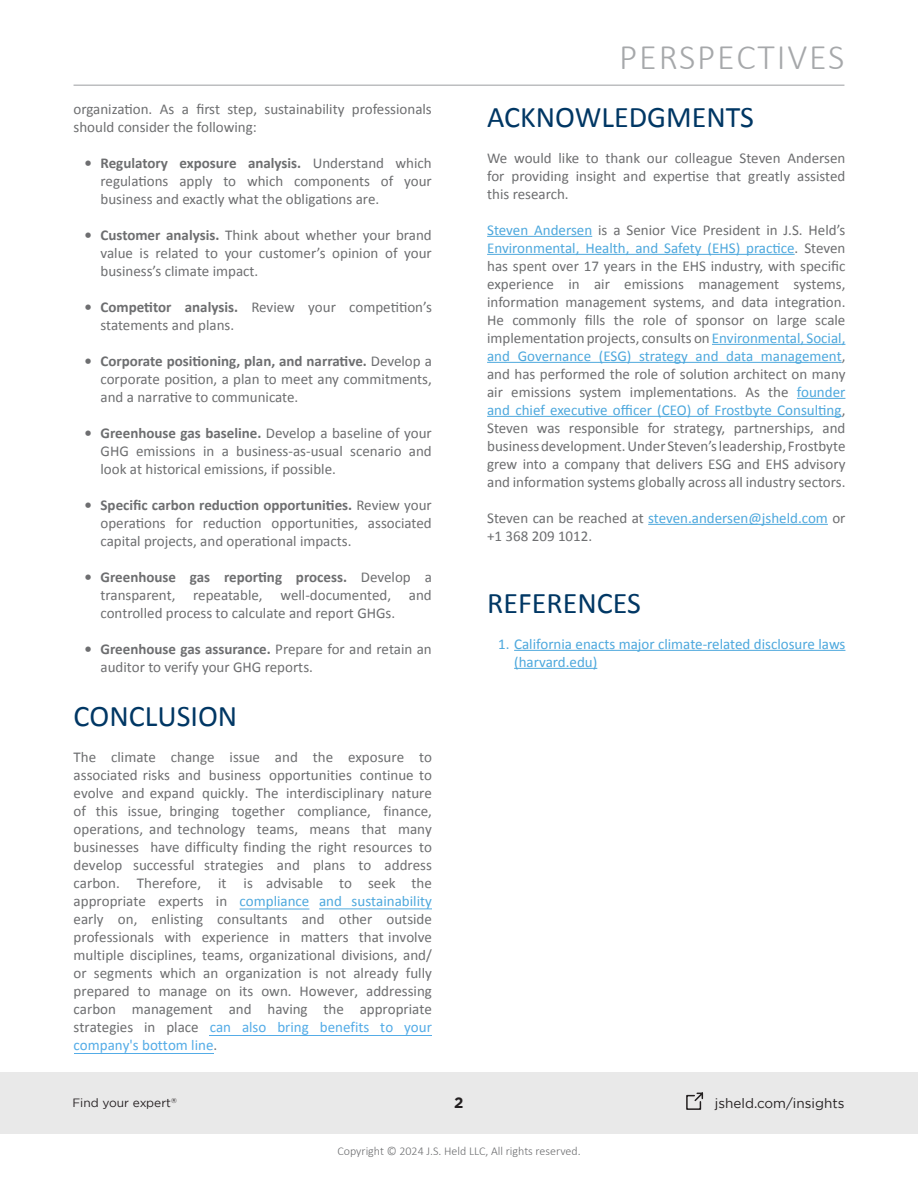
<style>
.page{position:relative;width:918px;height:1188px;background:#fff}
.page>*{position:absolute;margin:0;border:0;box-sizing:border-box;transform-origin:0 0}
.t1{font:300 36px "Calibri";letter-spacing:.05em;color:#a6a8aa}
.Main_Titles{font:30px "Calibri";color:#003764}
.Text_Styles{font:30px "Calibri";color:#003764}
.Text_Styles-2{font:15px/18px "Calibri";color:#6d6e70;text-align:justify}
.t2{font:15px/18px "Calibri";color:#4da8dd}
.t3{font:700 15px "Gotham";color:#231f20}
.t4{font:13.5px "Gotham";color:#231f20}
.t5{font:300 12px "Calibri";color:#6d6e70}
.t6{font:12px "Gotham";color:#241f21}
.t7{font:7.05px "Gotham";color:#241f21}
.s1{font-weight:700}
.s2{color:#4da8dd}
.s3{color:#54ace7}
</style>
<div class="page">
<div style="left:0;top:1072px;width:918px;height:62px;background:#e9e9e9"></div>
<hr style="left:74px;top:85px;width:770px;height:1px;background:#a6a8ab">
<svg style="left:686px;top:1092px;width:18px;height:18px"></svg>
<hr style="left:487px;top:236px;width:105px;height:1px;background:#4da8dd">
<hr style="left:487px;top:254px;width:308px;height:1px;background:#4da8dd">
<hr style="left:712px;top:344px;width:133px;height:1px;background:#4da8dd">
<hr style="left:487px;top:362px;width:355px;height:1px;background:#4da8dd">
<hr style="left:797px;top:398px;width:48px;height:1px;background:#4da8dd">
<hr style="left:487px;top:416px;width:355px;height:1px;background:#4da8dd">
<hr style="left:648px;top:524px;width:180px;height:1px;background:#4da8dd">
<hr style="left:514px;top:650px;width:331px;height:1px;background:#4da8dd">
<hr style="left:514px;top:668px;width:83px;height:1px;background:#4da8dd">
<hr style="left:240px;top:909px;width:69px;height:1px;background:#4da8dd">
<hr style="left:319px;top:908px;width:113px;height:1px;background:#4da8dd">
<hr style="left:210px;top:1035px;width:222px;height:1px;background:#54ace7">
<hr style="left:74px;top:1053px;width:140px;height:1px;background:#54ace7">
<p class="Text_Styles-2" style="left:74px;top:99px;width:360px">organization. As a first step, sustainability professionals should consider the following:</p>
<p class="Text_Styles-2" style="left:101px;top:153px;width:333px;text-indent:-16px"><span class="s1">• Regulatory exposure analysis.</span> Understand which regulations apply to which components of your business and exactly what the obligations are.</p>
<p class="Text_Styles-2" style="left:101px;top:225px;width:333px;text-indent:-16px"><span class="s1">• Customer analysis.</span> Think about whether your brand value is related to your customer’s opinion of your business’s climate impact.</p>
<p class="Text_Styles-2" style="left:101px;top:297px;width:333px;text-indent:-16px"><span class="s1">• Competitor analysis.</span> Review your competition’s statements and plans.</p>
<p class="Text_Styles-2" style="left:101px;top:351px;width:333px;text-indent:-16px"><span class="s1">• Corporate positioning, plan, and narrative.</span> Develop a corporate position, a plan to meet any commitments, and a narrative to communicate.</p>
<p class="Text_Styles-2" style="left:101px;top:423px;width:333px;text-indent:-16px"><span class="s1">• Greenhouse gas baseline.</span> Develop a baseline of your GHG emissions in a business-as-usual scenario and look at historical emissions, if possible.</p>
<p class="Text_Styles-2" style="left:101px;top:495px;width:333px;text-indent:-16px"><span class="s1">• Specific carbon reduction opportunities.</span> Review your operations for reduction opportunities, associated capital projects, and operational impacts.</p>
<p class="Text_Styles-2" style="left:101px;top:567px;width:333px;text-indent:-16px"><span class="s1">• Greenhouse gas reporting process.</span> Develop a transparent, repeatable, well-documented, and controlled process to calculate and report GHGs.</p>
<p class="Text_Styles-2" style="left:101px;top:639px;width:333px;text-indent:-16px"><span class="s1">• Greenhouse gas assurance.</span> Prepare for and retain an auditor to verify your GHG reports.</p>
<p class="Text_Styles" style="left:74px;top:697px;width:165px">CONCLUSION</p>
<p class="Text_Styles-2" style="left:74px;top:747px;width:360px">The climate change issue and the exposure to associated risks and business opportunities continue to evolve and expand quickly. The interdisciplinary nature of this issue, bringing together compliance, finance, operations, and technology teams, means that many businesses have difficulty finding the right resources to develop successful strategies and plans to address carbon. Therefore, it is advisable to seek the appropriate experts in <span class="s2">compliance and sustainability </span>early on, enlisting consultants and other outside professionals with experience in matters that involve multiple disciplines, teams, organizational divisions, and/ or segments which an organization is not already fully prepared to manage on its own. However, addressing carbon management and having the appropriate strategies in place <span class="s3">can also bring benefits to your company's bottom line</span>.</p>
<h1 class="t1" style="left:619px;top:35px;width:227px">PERSPECTIVES</h1>
<p class="Main_Titles" style="left:487px;top:98px;width:268px">ACKNOWLEDGMENTS</p>
<p class="Text_Styles-2" style="left:487px;top:148px;width:360px">We would like to thank our colleague Steven Andersen for providing insight and expertise that greatly assisted this research.</p>
<p class="Text_Styles-2" style="left:487px;top:220px;width:360px"><span class="s2">Steven Andersen</span> is a Senior Vice President in J.S. Held’s <span class="s2">Environmental, Health, and Safety (EHS) practice</span>. Steven has spent over 17 years in the EHS industry, with specific experience in air emissions management systems, information management systems, and data integration.<br>He commonly fills the role of sponsor on large scale implementation projects, consults on <span class="s2">Environmental, Social, and Governance (ESG) strategy and data management</span>, and has performed the role of solution architect on many air emissions system implementations. As the <span class="s2">founder and chief executive officer (CEO) of Frostbyte Consulting</span>, Steven was responsible for strategy, partnerships, and business development. Under Steven’s leadership, Frostbyte grew into a company that delivers ESG and EHS advisory and information systems globally across all industry sectors.</p>
<p class="Text_Styles-2" style="left:487px;top:508px;width:360px">Steven can be reached at <span class="s2">steven.andersen@jsheld.com</span> or +1 368 209 1012.</p>
<p class="Main_Titles" style="left:487px;top:584px;width:155px">REFERENCES</p>
<p class="t2" style="left:514px;top:634px;width:333px;text-indent:-16px">1. California enacts major climate-related disclosure laws (harvard.edu)</p>
<p class="t6" style="left:72px;top:1096px;width:100px">Find your expert</p>
<p class="t3" style="left:454px;top:1093px;width:11px">2</p>
<p class="t4" style="left:715px;top:1095px;width:131px">jsheld.com/insights</p>
<p class="t7" style="left:171px;top:1096px;width:7px">®</p>
<p class="t5" style="left:337px;top:1144px;width:245px">Copyright © 2024 J.S. Held LLC, All rights reserved.</p>
</div>
